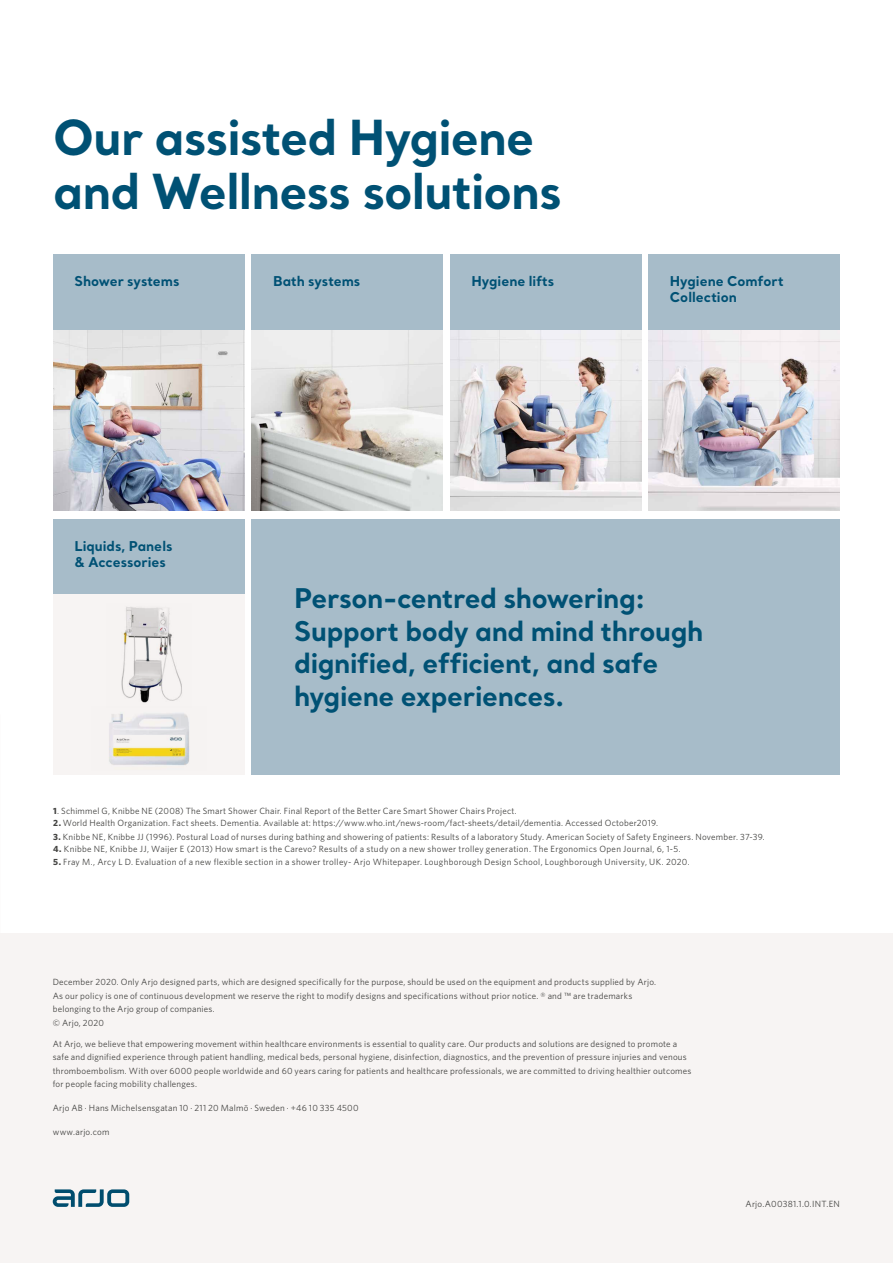
<style>
.page{position:relative;width:893px;height:1263px;background:#fff}
.page>*{position:absolute;margin:0;border:0;box-sizing:border-box;transform-origin:0 0}
.t1{font:700 48px/54px "Santral";letter-spacing:-.02em;color:#005174}
.t2{font:700 27px/32.4px "Santral";letter-spacing:-.015em;color:#005174}
.t3{font:700 13.5px/16.2px "Santral";color:#005174}
.t4{font:9px/13.5px "Whitney HTF";letter-spacing:.025em;color:#434341}
.t5{font:9px "Whitney";letter-spacing:.035em;color:#434341}
.s1{font-weight:700}
</style>
<div class="page">
<div style="left:53px;top:254px;width:191px;height:256px;background:#a7bcc9"></div>
<div style="left:252px;top:254px;width:191px;height:256px;background:#a7bcc9"></div>
<div style="left:53px;top:519px;width:191px;height:256px;background:#a7bcc9"></div>
<div style="left:252px;top:519px;width:588px;height:256px;background:#a7bcc9"></div>
<div style="left:450px;top:254px;width:191px;height:256px;background:#a7bcc9"></div>
<div style="left:648px;top:254px;width:192px;height:256px;background:#a7bcc9"></div>
<div style="left:0;top:933px;width:893px;height:330px;background:#f7f4f3"></div>
<svg style="left:53px;top:1189px;width:76px;height:18px"></svg>
<img style="left:252px;top:330px;width:191px;height:180px">
<img style="left:53px;top:330px;width:191px;height:180px">
<div style="left:53px;top:595px;width:191px;height:180px;background:#f7f4f3"></div>
<img style="left:450px;top:330px;width:191px;height:180px">
<img style="left:648px;top:330px;width:192px;height:180px">
<img style="left:121px;top:607px;width:61px;height:96px">
<img style="left:109px;top:713px;width:81px;height:53px">
<h1 class="t1" style="left:53px;top:109px;width:510px">Our assisted Hygiene and Wellness solutions</h1>
<h3 class="t3" style="left:74px;top:273px;width:107px">Shower systems</h3>
<h3 class="t3" style="left:273px;top:273px;width:89px">Bath systems</h3>
<h3 class="t3" style="left:75px;top:537px;width:99px">Liquids, Panels &amp; Accessories</h3>
<h3 class="t3" style="left:472px;top:273px;width:84px">Hygiene lifts</h3>
<h3 class="t3" style="left:670px;top:273px;width:115px">Hygiene Comfort<br>Collection</h3>
<h2 class="t2" style="left:294px;top:581px;width:411px">Person-centred showering:<br>Support body and mind through dignified, efficient, and safe hygiene experiences.</h2>
<p class="t4" style="left:53px;top:804px;width:465px"><span class="s1">1</span>. Schimmel G, Knibbe NE (2008) The Smart Shower Chair. Final Report of the Better Care Smart Shower Chairs Project.</p>
<p class="t4" style="left:53px;top:816px;width:606px"><span class="s1">2.</span> World Health Organization. Fact sheets. Dementia. Available at: https://www.who.int/news-room/fact-sheets/detail/dementia. Accessed October2019.</p>
<p class="t4" style="left:53px;top:830px;width:713px"><span class="s1">3.</span> Knibbe NE, Knibbe JJ (1996). Postural Load of nurses during bathing and showering of patients: Results of a laboratory Study. American Society of Safety Engineers. November. 37-39.</p>
<p class="t5" style="left:53px;top:843px;width:629px"><span class="s1">4.</span> Knibbe NE, Knibbe JJ, Waijer E (2013) How smart is the Carevo? Results of a study on a new shower trolley generation. The Ergonomics Open Journal, 6, 1-5.</p>
<p class="t5" style="left:53px;top:856px;width:638px"><span class="s1">5.</span> Fray M., Arcy L D. Evaluation of a new flexible section in a shower trolley- Arjo Whitepaper. Loughborough Design School, Loughborough University, UK. 2020.</p>
<p class="t4" style="left:53px;top:975px;width:605px">December 2020. Only Arjo designed parts, which are designed specifically for the purpose, should be used on the equipment and products supplied by Arjo.<br>As our policy is one of continuous development we reserve the right to modify designs and specifications without prior notice. ® and ™ are trademarks belonging to the Arjo group of companies.<br>© Arjo, 2020</p>
<p class="t4" style="left:53px;top:1037px;width:640px">At Arjo, we believe that empowering movement within healthcare environments is essential to quality care. Our products and solutions are designed to promote a safe and dignified experience through patient handling, medical beds, personal hygiene, disinfection, diagnostics, and the prevention of pressure injuries and venous thromboembolism. With over 6000 people worldwide and 60 years caring for patients and healthcare professionals, we are committed to driving healthier outcomes for people facing mobility challenges.</p>
<p class="t4" style="left:53px;top:1101px;width:307px">Arjo AB · Hans Michelsensgatan 10 · 211 20 Malmö · Sweden · +46 10 335 4500</p>
<p class="t4" style="left:53px;top:1125px;width:58px">www.arjo.com</p>
<p class="t4" style="left:746px;top:1197px;width:96px">Arjo.A00381.1.0.INT.EN</p>
</div>
